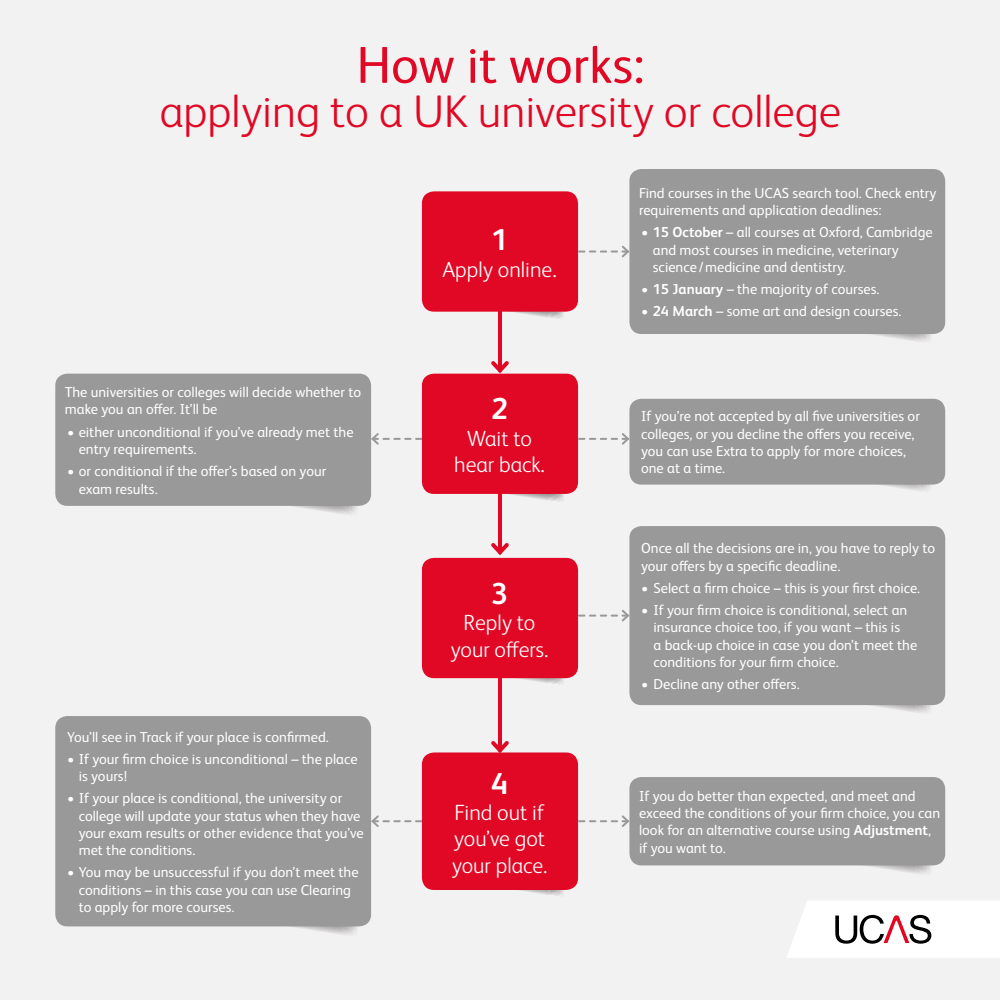
<style>
.page{position:relative;width:1000px;height:1000px;background:#f2f2f2}
.page>*{position:absolute;margin:0;border:0;box-sizing:border-box;transform-origin:0 0}
.t1{font:52.12px "FS Albert Pro";color:#e00824}
.t2{font:300 45.88px "FS Albert Pro";color:#e00824}
.t3{font:700 30.25px "FS Albert Pro";color:#fff}
.t4{font:300 22px/26.5px "FS Albert Pro";color:#fff;text-align:center}
.t5{font:14.5px/17.4px "FS Albert Pro";color:#fff}
.s1{font-weight:700}
</style>
<div class="page">
<svg style="left:871px;top:334px;width:61px;height:8px"></svg>
<svg style="left:883px;top:485px;width:47px;height:6px"></svg>
<svg style="left:866px;top:705px;width:66px;height:8px"></svg>
<svg style="left:772px;top:865px;width:160px;height:9px"></svg>
<svg style="left:197px;top:926px;width:161px;height:9px"></svg>
<svg style="left:292px;top:506px;width:66px;height:9px"></svg>
<svg style="left:579px;top:245px;width:50px;height:13px"></svg>
<svg style="left:371px;top:815px;width:50px;height:12px"></svg>
<svg style="left:579px;top:610px;width:50px;height:12px"></svg>
<svg style="left:579px;top:433px;width:50px;height:12px"></svg>
<svg style="left:371px;top:433px;width:50px;height:12px"></svg>
<svg style="left:579px;top:815px;width:50px;height:12px"></svg>
<div style="left:629px;top:169px;width:316px;height:165px;background:#999;border-radius:12px"></div>
<div style="left:629px;top:526px;width:316px;height:179px;background:#999;border-radius:12px"></div>
<div style="left:629px;top:399px;width:316px;height:86px;background:#999;border-radius:12px"></div>
<div style="left:629px;top:777px;width:316px;height:88px;background:#999;border-radius:12px"></div>
<div style="left:55px;top:374px;width:316px;height:132px;background:#999;border-radius:12px"></div>
<div style="left:55px;top:716px;width:316px;height:210px;background:#999;border-radius:12px"></div>
<svg style="left:515px;top:312px;width:49px;height:7px"></svg>
<svg style="left:509px;top:494px;width:55px;height:8px"></svg>
<svg style="left:452px;top:678px;width:113px;height:6px"></svg>
<svg style="left:520px;top:890px;width:44px;height:6px"></svg>
<div style="left:422px;top:191px;width:156px;height:121px;background:#e00824;border-radius:12px"></div>
<div style="left:422px;top:374px;width:156px;height:120px;background:#e00824;border-radius:12px"></div>
<div style="left:422px;top:558px;width:156px;height:120px;background:#e00824;border-radius:12px"></div>
<div style="left:422px;top:752px;width:156px;height:138px;background:#e00824;border-radius:12px"></div>
<hr style="left:498px;top:287px;width:4px;height:83px;background:#e00824">
<svg style="left:487px;top:361px;width:26px;height:13px"></svg>
<hr style="left:498px;top:487px;width:4px;height:65px;background:#e00824">
<svg style="left:487px;top:543px;width:26px;height:15px"></svg>
<hr style="left:498px;top:667px;width:4px;height:83px;background:#e00824">
<svg style="left:487px;top:741px;width:26px;height:12px"></svg>
<svg style="left:787px;top:901px;width:213px;height:57px"></svg>
<h1 class="t1" style="left:357px;top:28px;width:289px">How it works:</h1>
<h2 class="t2" style="left:160px;top:79px;width:683px">applying to a UK university or college</h2>
<p class="t5" style="left:65px;top:382px;width:298px">The universities or colleges will decide whether to make you an offer. It’ll be</p>
<p class="t5" style="left:79px;top:422px;width:276px;text-indent:-12px">• either unconditional if you’ve already met the entry requirements.</p>
<p class="t5" style="left:79px;top:461px;width:249px;text-indent:-12px">• or conditional if the offer’s based on your exam results.</p>
<p class="t5" style="left:67px;top:727px;width:263px">You’ll see in Track if your place is confirmed.</p>
<p class="t5" style="left:79px;top:749px;width:280px;text-indent:-12px">• If your firm choice is unconditional – the place is yours!</p>
<p class="t5" style="left:79px;top:788px;width:286px;text-indent:-12px">• If your place is conditional, the university or college will update your status when they have your exam results or other evidence that you’ve met the conditions.</p>
<p class="t5" style="left:79px;top:863px;width:281px;text-indent:-12px">• You may be unsuccessful if you don’t meet the conditions – in this case you can use Clearing to apply for more courses.</p>
<h3 class="t3" style="left:491px;top:219px;width:18px">1</h3>
<h3 class="t4" style="left:442px;top:255px;width:116px">Apply online.</h3>
<h3 class="t3" style="left:491px;top:388px;width:18px">2</h3>
<h3 class="t4" style="left:454px;top:424px;width:92px">Wait to hear back.</h3>
<h3 class="t3" style="left:491px;top:572px;width:18px">3</h3>
<h3 class="t4" style="left:451px;top:608px;width:99px">Reply to your offers.</h3>
<h3 class="t3" style="left:491px;top:762px;width:18px">4</h3>
<h3 class="t4" style="left:452px;top:798px;width:97px;text-align:left">Find out if you’ve got your place.</h3>
<p class="t5" style="left:639px;top:183px;width:299px">Find courses in the UCAS search tool. Check entry requirements and application deadlines:</p>
<p class="t5" style="left:653px;top:223px;width:281px;text-indent:-12px">• <span class="s1">15 October</span> – all courses at Oxford, Cambridge and most courses in medicine, veterinary science /medicine and dentistry.</p>
<p class="t5" style="left:641px;top:279px;width:240px">• <span class="s1">15 January</span> – the majority of courses.</p>
<p class="t5" style="left:641px;top:302px;width:262px">• <span class="s1">24 March</span> – some art and design courses.</p>
<p class="t5" style="left:641px;top:407px;width:280px">If you’re not accepted by all five universities or colleges, or you decline the offers you receive, you can use Extra to apply for more choices, one at a time.</p>
<p class="t5" style="left:641px;top:538px;width:295px">Once all the decisions are in, you have to reply to your offers by a specific deadline.</p>
<p class="t5" style="left:641px;top:578px;width:281px">• Select a firm choice – this is your first choice.</p>
<p class="t5" style="left:653px;top:600px;width:265px;text-indent:-12px">• If your firm choice is conditional, select an insurance choice too, if you want – this is<br>a back-up choice in case you don’t meet the conditions for your firm choice.</p>
<p class="t5" style="left:641px;top:674px;width:160px">• Decline any other offers.</p>
<p class="t5" style="left:639px;top:786px;width:303px">If you do better than expected, and meet and exceed the conditions of your firm choice, you can look for an alternative course using <span class="s1">Adjustment</span>, if you want to.</p>
</div>
